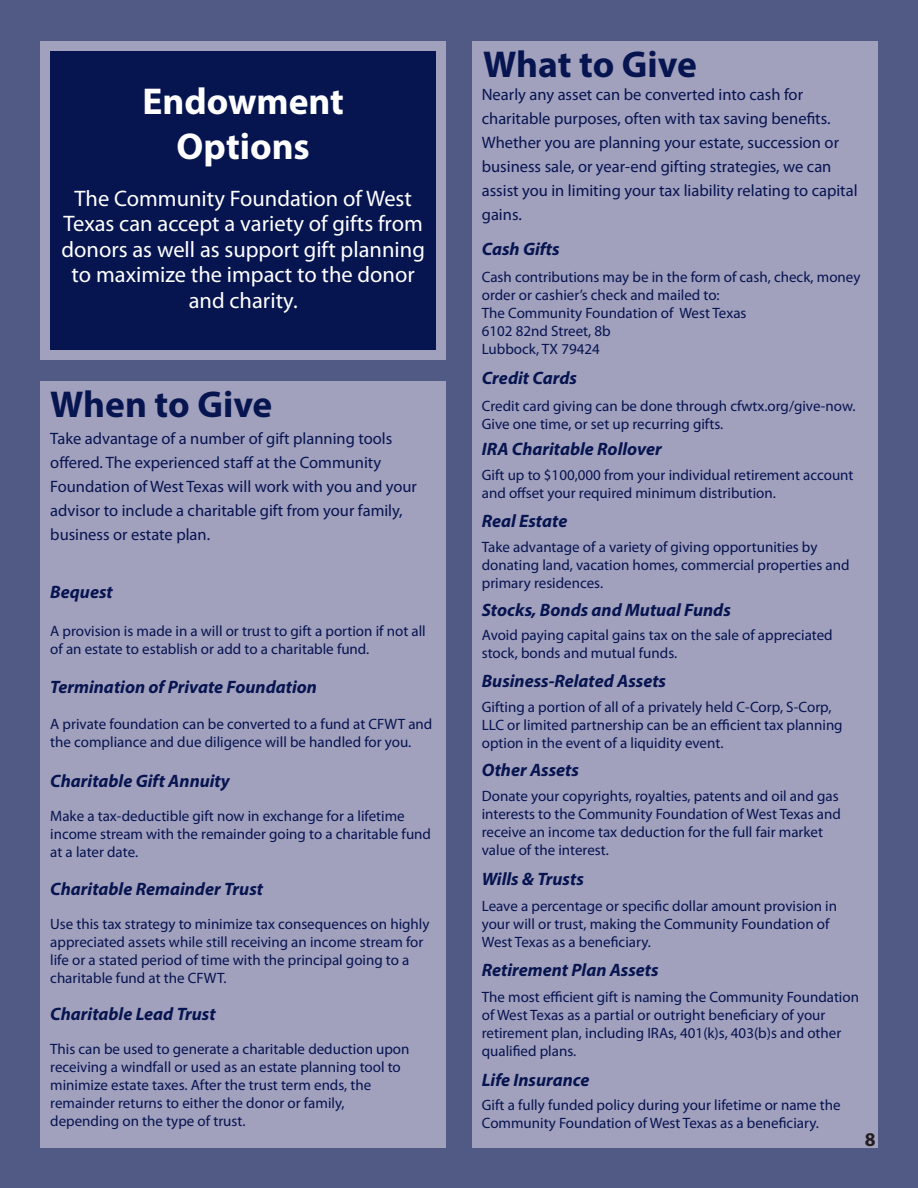
<style>
.page{position:relative;width:918px;height:1188px;background:#515a84}
.page>*{position:absolute;margin:0;border:0;box-sizing:border-box;transform-origin:0 0}
.t1{font:700 37.5px "Myriad Pro";letter-spacing:-.005em;color:#061450}
.t2{font:700 37.5px "Myriad Pro";color:#fff}
.t3{font:22.5px/25.5px "Myriad Pro";color:#fff;text-align:center}
.t4{font:700 19.5px "Myriad Pro";color:#231f20}
.t5{font:italic 700 18px "Myriad Pro";color:#061450}
.t6{font:16.5px/24px "Myriad Pro";color:#061450}
.t7{font:15px/18px "Myriad Pro";color:#061450}
</style>
<div class="page">
<div style="left:40px;top:381px;width:406px;height:767px;background:#a1a0bd"></div>
<div style="left:472px;top:41px;width:406px;height:1107px;background:#a1a0bd"></div>
<div style="left:40px;top:41px;width:406px;height:318px;background:#a1a0bd"></div>
<div style="left:50px;top:51px;width:386px;height:298px;background:#061450"></div>
<p class="t2" style="left:142px;top:77px;width:203px">Endowment</p>
<p class="t2" style="left:177px;top:122px;width:135px">Options</p>
<p class="t3" style="left:62px;top:185px;width:365px">The Community Foundation of West<br>Texas can accept a variety of gifts from donors as well as support gift planning to maximize the impact to the donor and charity.</p>
<p class="t1" style="left:50px;top:380px;width:224px">When to Give</p>
<p class="t6" style="left:50px;top:426px;width:344px">Take advantage of a number of gift planning tools</p>
<p class="t6" style="left:50px;top:450px;width:332px">offered. The experienced staff at the Community</p>
<p class="t6" style="left:50px;top:474px;width:368px">Foundation of West Texas will work with you and your advisor to include a charitable gift from your family, business or estate plan.</p>
<p class="t5" style="left:50px;top:580px;width:64px">Bequest</p>
<p class="t7" style="left:50px;top:622px;width:377px">A provision is made in a will or trust to gift a portion if not all of an estate to establish or add to a charitable fund.</p>
<p class="t5" style="left:50px;top:675px;width:268px">Termination of Private Foundation</p>
<p class="t7" style="left:50px;top:715px;width:384px">A private foundation can be converted to a fund at CFWT and the compliance and due diligence will be handled for you.</p>
<p class="t5" style="left:50px;top:769px;width:181px">Charitable Gift Annuity</p>
<p class="t7" style="left:50px;top:806px;width:382px">Make a tax-deductible gift now in exchange for a lifetime income stream with the remainder going to a charitable fund at a later date.</p>
<p class="t5" style="left:50px;top:878px;width:214px">Charitable Remainder Trust</p>
<p class="t7" style="left:50px;top:915px;width:381px">Use this tax strategy to minimize tax consequences on highly appreciated assets while still receiving an income stream for life or a stated period of time with the principal going to a charitable fund at the CFWT.</p>
<p class="t5" style="left:50px;top:1002px;width:167px">Charitable Lead Trust</p>
<p class="t7" style="left:50px;top:1039px;width:361px">This can be used to generate a charitable deduction upon receiving a windfall or used as an estate planning tool to</p>
<p class="t7" style="left:50px;top:1075px;width:323px">minimize estate taxes. After the trust term ends, the</p>
<p class="t7" style="left:50px;top:1093px;width:296px">remainder returns to either the donor or family,</p>
<p class="t7" style="left:50px;top:1111px;width:197px">depending on the type of trust.</p>
<p class="t1" style="left:483px;top:40px;width:215px">What to Give</p>
<p class="t6" style="left:482px;top:82px;width:323px">Nearly any asset can be converted into cash for</p>
<p class="t6" style="left:482px;top:106px;width:377px">charitable purposes, often with tax saving benefits.<br>Whether you are planning your estate, succession or business sale, or year-end gifting strategies, we can assist you in limiting your tax liability relating to capital gains.</p>
<p class="t5" style="left:482px;top:237px;width:79px">Cash Gifts</p>
<p class="t7" style="left:482px;top:268px;width:380px">Cash contributions may be in the form of cash, check, money order or cashier’s check and mailed to:</p>
<p class="t7" style="left:482px;top:304px;width:266px">The Community Foundation of West Texas</p>
<p class="t7" style="left:482px;top:322px;width:130px">6102 82nd Street, 8b</p>
<p class="t7" style="left:482px;top:340px;width:120px">Lubbock, TX 79424</p>
<p class="t5" style="left:482px;top:366px;width:97px">Credit Cards</p>
<p class="t7" style="left:482px;top:396px;width:375px">Credit card giving can be done through cfwtx.org/give-now.<br>Give one time, or set up recurring gifts.</p>
<p class="t7" style="left:482px;top:466px;width:373px">Gift up to $100,000 from your individual retirement account and offset your required minimum distribution.</p>
<p class="t7" style="left:482px;top:538px;width:369px">Take advantage of a variety of giving opportunities by donating land, vacation homes, commercial properties and primary residences.</p>
<p class="t7" style="left:482px;top:626px;width:352px">Avoid paying capital gains tax on the sale of appreciated stock, bonds and mutual funds.</p>
<p class="t5" style="left:482px;top:437px;width:182px">IRA Charitable Rollover</p>
<p class="t5" style="left:482px;top:510px;width:87px">Real Estate</p>
<p class="t5" style="left:482px;top:598px;width:251px">Stocks, Bonds and Mutual Funds</p>
<p class="t5" style="left:482px;top:670px;width:186px">Business-Related Assets</p>
<p class="t7" style="left:482px;top:698px;width:362px">Gifting a portion of all of a privately held C-Corp, S-Corp,<br>LLC or limited partnership can be an efficient tax planning option in the event of a liquidity event.</p>
<p class="t7" style="left:482px;top:787px;width:361px">Donate your copyrights, royalties, patents and oil and gas interests to the Community Foundation of West Texas and receive an income tax deduction for the full fair market value of the interest.</p>
<p class="t5" style="left:482px;top:758px;width:99px">Other Assets</p>
<p class="t5" style="left:482px;top:868px;width:104px">Wills &amp; Trusts</p>
<p class="t7" style="left:482px;top:897px;width:357px">Leave a percentage or specific dollar amount provision in your will or trust, making the Community Foundation of<br>West Texas as a beneficiary.</p>
<p class="t5" style="left:482px;top:958px;width:178px">Retirement Plan Assets</p>
<p class="t7" style="left:482px;top:987px;width:379px">The most efficient gift is naming the Community Foundation of West Texas as a partial or outright beneficiary of your</p>
<p class="t7" style="left:482px;top:1023px;width:361px">retirement plan, including IRAs, 401(k)s, 403(b)s and other qualified plans.</p>
<p class="t5" style="left:482px;top:1068px;width:109px">Life Insurance</p>
<p class="t7" style="left:482px;top:1096px;width:360px">Gift a fully funded policy during your lifetime or name the<br>Community Foundation of West Texas as a beneficiary.</p>
<p class="t4" style="left:865px;top:1127px;width:12px">8</p>
</div>
